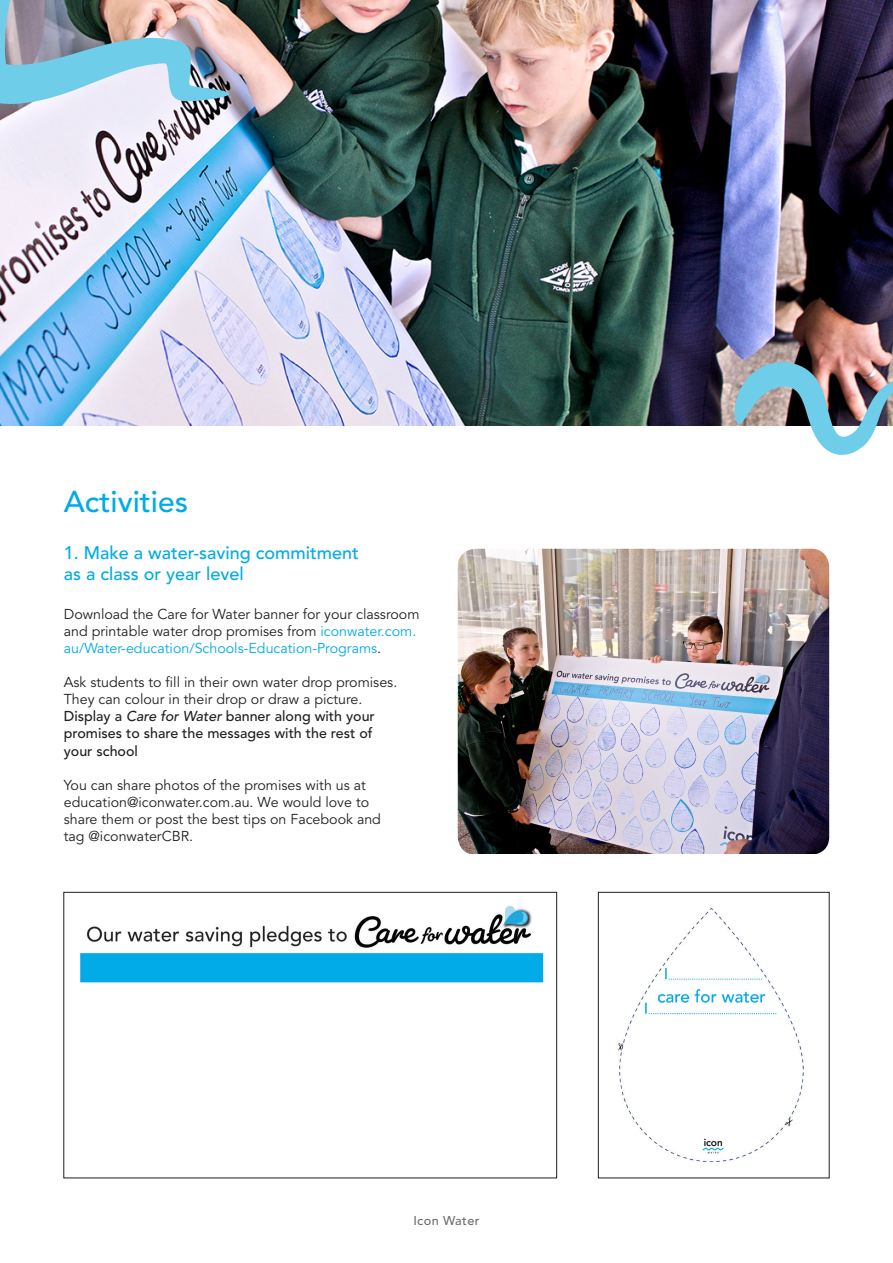
<style>
.page{position:relative;width:893px;height:1263px;background:#fff}
.page>*{position:absolute;margin:0;border:0;box-sizing:border-box;transform-origin:0 0}
._1_0_Heading_13pt{font:500 30px "Avenir LT Std";color:#00abe7}
._2_0_Subheading_11pt{font:500 18px/21.6px "Avenir LT Std";color:#00abe7}
._4_0_Body_9_5pt{font:14.25px/17.1px "Avenir LT Std";color:#231f20}
.t1{font:500 12.75px "Avenir LT Std";letter-spacing:.03em;color:#6c6d70}
.s1{color:#00abe7}
.s2{font-weight:500}
.s3{font-weight:500;font-style:italic}
</style>
<div class="page">
<img style="left:458px;top:549px;width:371px;height:305px">
<img style="left:0;top:0;width:893px;height:425px">
<img style="left:80px;top:906px;width:464px;height:77px">
<div style="left:64px;top:892px;width:493px;height:286px;border:1px solid #231f20"></div>
<img style="left:618px;top:908px;width:186px;height:255px">
<div style="left:598px;top:892px;width:231px;height:286px;border:1px solid #231f20"></div>
<img style="left:734px;top:362px;width:159px;height:93px">
<img style="left:0;top:0;width:229px;height:104px">
<p class="_1_0_Heading_13pt" style="left:64px;top:484px;width:126px">Activities</p>
<p class="_2_0_Subheading_11pt" style="left:64px;top:542px;width:297px">1. Make a water-saving commitment as a class or year level</p>
<p class="_4_0_Body_9_5pt" style="left:64px;top:606px;width:357px">Download the Care for Water banner for your classroom and printable water drop promises from <span class="s1">iconwater.com. au/Water-education/Schools-Education-Programs</span>.</p>
<p class="_4_0_Body_9_5pt" style="left:64px;top:674px;width:335px">Ask students to fill in their own water drop promises.<br>They can colour in their drop or draw a picture.<br><span class="s2">Display a</span> <span class="s3">Care for Water</span> <span class="s2">banner along with your promises to share the messages with the rest of your school</span></p>
<p class="_4_0_Body_9_5pt" style="left:64px;top:776px;width:319px">You can share photos of the promises with us at education@iconwater.com.au. We would love to share them or post the best tips on Facebook and tag @iconwaterCBR.</p>
<p class="t1" style="left:413px;top:1213px;width:68px">Icon Water</p>
</div>
